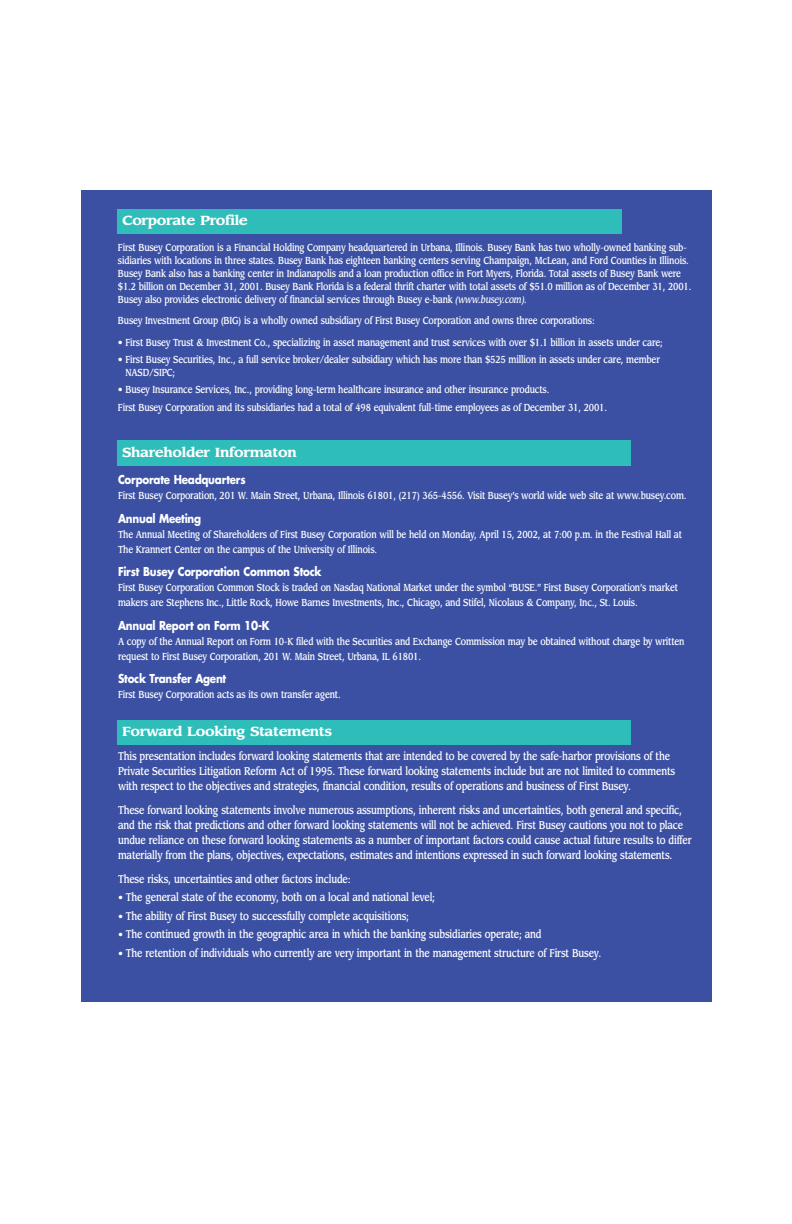
<style>
.page{position:relative;width:792px;height:1224px;background:#fff}
.page>*{position:absolute;margin:0;border:0;box-sizing:border-box;transform-origin:0 0}
.t1{font:700 13px "Leawood";letter-spacing:-.02em;color:#fff;scale:1.05 1}
.t2{font:700 12px "Futura";letter-spacing:-.02em;color:#fff;scale:.86 1}
.t3{font:500 11px/15px "Leawood";letter-spacing:-.02em;color:#fff;scale:.8 1}
.t4{font:500 10px/12.9px "Leawood";letter-spacing:-.02em;color:#fff;scale:.8 1}
.t5{font:500 10px/12.9px "Leawood";letter-spacing:-.02em;color:#fff}
.s1{font-style:italic}
.s2{font-size:10px}
</style>
<div class="page">
<div style="left:81px;top:190px;width:631px;height:812px;background:#3b50a3"></div>
<div style="left:117px;top:441px;width:514px;height:25px;background:#2fbdba"></div>
<div style="left:117px;top:209px;width:505px;height:25px;background:#2fbdba"></div>
<div style="left:117px;top:720px;width:514px;height:25px;background:#2fbdba"></div>
<h1 class="t1" style="left:122px;top:214px;width:121px">Corporate Profile</h1>
<p class="t4" style="left:118px;top:242px;width:718px">First Busey Corporation is a Financial Holding Company headquartered in Urbana, Illinois. Busey Bank has two wholly-owned banking sub&shy;sidiaries with locations in three states. Busey Bank has eighteen banking centers serving Champaign, McLean, and Ford Counties in Illinois.<br>Busey Bank also has a banking center in Indianapolis and a loan production office in Fort Myers, Florida. Total assets of Busey Bank were $1.2 billion on December 31, 2001. Busey Bank Florida is a federal thrift charter with total assets of $51.0 million as of December 31, 2001.<br>Busey also provides electronic delivery of financial services through Busey e-bank <span class="s1">(www.busey.com).</span></p>
<p class="t4" style="left:118px;top:315px;width:597px">Busey Investment Group (BIG) is a wholly owned subsidiary of First Busey Corporation and owns three corporations:</p>
<p class="t5" style="left:118px;top:337px;width:546px">• First Busey Trust &amp; Investment Co., specializing in asset management and trust services with over $1.1 billion in assets under care;</p>
<p class="t5" style="left:125px;top:354px;width:536px;text-indent:-8px">• First Busey Securities, Inc., a full service broker/dealer subsidiary which has more than $525 million in assets under care, member<br>NASD/SIPC;</p>
<p class="t5" style="left:118px;top:382px;width:491px;line-height:17.3px">• Busey Insurance Services, Inc., providing long-term healthcare insurance and other insurance products.<br>First Busey Corporation and its subsidiaries had a total of 498 equivalent full-time employees as of December 31, 2001.</p>
<h1 class="t1" style="left:122px;top:446px;width:168px">Shareholder Informaton</h1>
<p class="t2" style="left:118px;top:474px;width:150px">Corporate Headquarters</p>
<p class="t4" style="left:118px;top:490px;width:712px">First Busey Corporation, 201 W. Main Street, Urbana, Illinois 61801, (217) 365-4556. Visit Busey’s world wide web site at www.busey.com.</p>
<p class="t2" style="left:118px;top:513px;width:98px">Annual Meeting</p>
<p class="t4" style="left:118px;top:527px;width:707px;line-height:15px">The Annual Meeting of Shareholders of First Busey Corporation will be held on Monday, April 15, 2002, at 7:00 p.m. in the Festival Hall at<br>The Krannert Center on the campus of the University of Illinois.</p>
<p class="t2" style="left:118px;top:566px;width:238px">First Busey Corporation Common Stock</p>
<p class="t4" style="left:118px;top:581px;width:702px;line-height:15px">First Busey Corporation Common Stock is traded on Nasdaq National Market under the symbol “BUSE.” First Busey Corporation’s market makers are Stephens Inc., Little Rock, Howe Barnes Investments, Inc., Chicago, and Stifel, Nicolaus &amp; Company, Inc., St. Louis.</p>
<p class="t2" style="left:118px;top:620px;width:178px">Annual Report on Form 10-K</p>
<p class="t4" style="left:118px;top:635px;width:710px;line-height:15px">A copy of the Annual Report on Form 10-K filed with the Securities and Exchange Commission may be obtained without charge by written request to First Busey Corporation, 201 W. Main Street, Urbana, IL 61801.</p>
<p class="t2" style="left:118px;top:673px;width:127px">Stock Transfer Agent</p>
<p class="t4" style="left:118px;top:689px;width:280px">First Busey Corporation acts as its own transfer agent.</p>
<h1 class="t1" style="left:122px;top:725px;width:202px">Forward Looking Statements</h1>
<p class="t3" style="left:118px;top:750px;width:698px">This presentation includes forward looking statements that are intended to be covered by the safe-harbor provisions of the<br>Private Securities Litigation Reform Act of 1995. These forward looking statements include but are not limited to comments with respect to the objectives and strategies, financial condition, results of operations and business of First Busey.</p>
<p class="t3" style="left:118px;top:804px;width:718px">These forward looking statements involve numerous assumptions, inherent risks and uncertainties, both general and specific, and the risk that predictions and other forward looking statements will not be achieved. First Busey cautions you not to place undue reliance on these forward looking statements as a number of important factors could cause actual future results to differ materially from the plans, objectives, expectations, estimates and intentions expressed in such forward looking statements.</p>
<p class="t3" style="left:118px;top:872px;width:292px">These risks, uncertainties and other factors include:</p>
<p class="t3" style="left:118px;top:891px;width:398px"><span class="s2">•</span> The general state of the economy, both on a local and national level;</p>
<p class="t3" style="left:118px;top:909px;width:366px"><span class="s2">•</span> The ability of First Busey to successfully complete acquisitions;</p>
<p class="t3" style="left:118px;top:928px;width:531px"><span class="s2">•</span> The continued growth in the geographic area in which the banking subsidiaries operate; and</p>
<p class="t3" style="left:118px;top:947px;width:606px"><span class="s2">•</span> The retention of individuals who currently are very important in the management structure of First Busey.</p>
</div>
